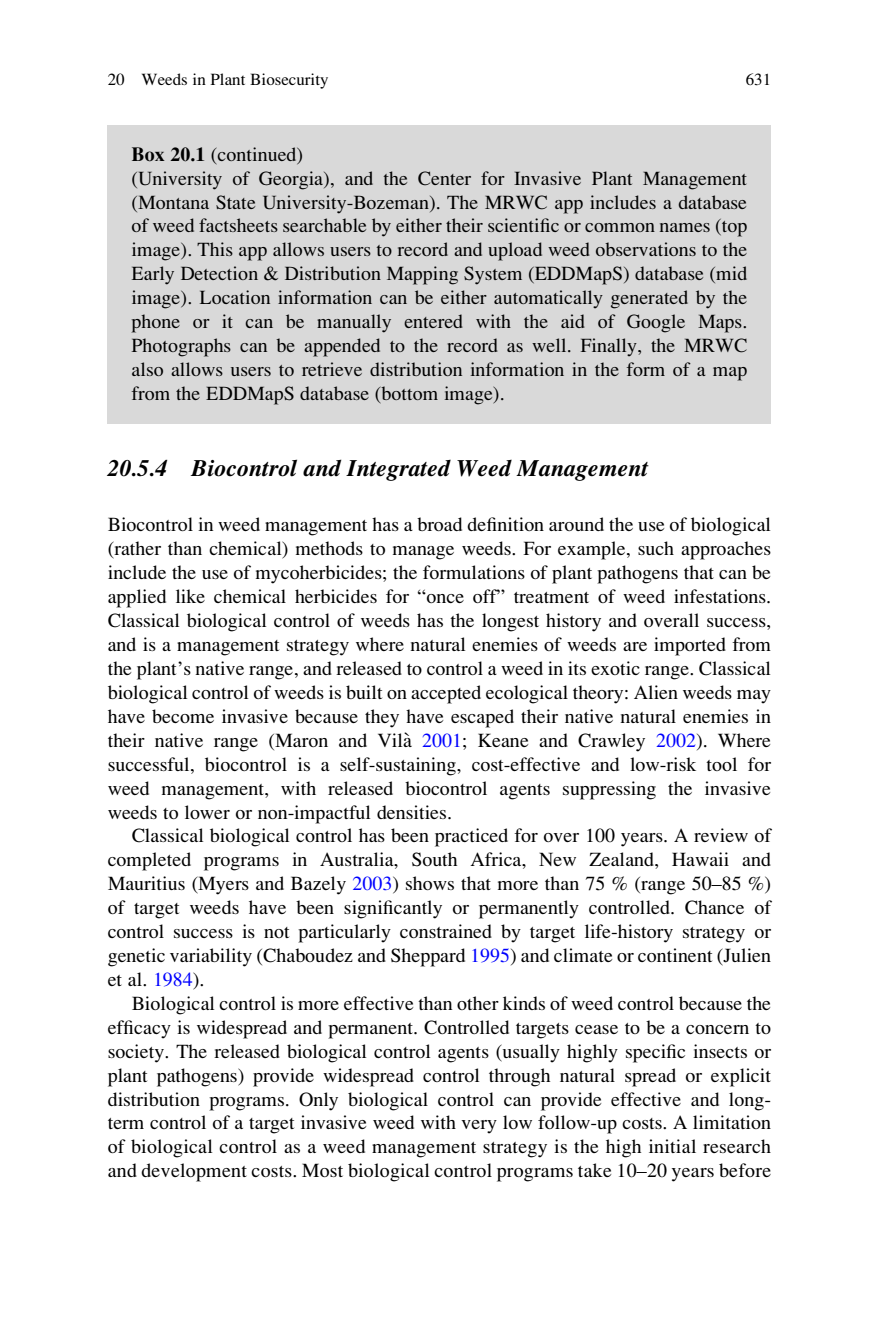
<style>
.page{position:relative;width:879px;height:1333px;background:#fff}
.page>*{position:absolute;margin:0;border:0;box-sizing:border-box;transform-origin:0 0}
.t1{font:24px "Adv P6965";color:#000}
.t2{font:20px/24px "Adv P6975";color:#000;text-align:justify}
.t3{font:17px "Adv P6975";color:#000}
.s1{font-family:"Adv P6960"}
.s2{color:#00f}
</style>
<div class="page">
<div style="left:108px;top:125px;width:663px;height:298px;background:#d9d9d9"></div>
<p class="t3" style="left:108px;top:74px;width:222px">20 Weeds in Plant Biosecurity</p>
<p class="t3" style="left:746px;top:74px;width:27px">631</p>
<p class="t2" style="left:132px;top:144px;width:617px;text-align:left"><span class="s1">Box 20.1</span> (continued)<br>(University of Georgia), and the Center for Invasive Plant Management (Montana State University-Bozeman). The MRWC app includes a database of weed factsheets searchable by either their scientific or common names (top image). This app allows users to record and upload weed observations to the Early Detection &amp; Distribution Mapping System (EDDMapS) database (mid image). Location information can be either automatically generated by the phone or it can be manually entered with the aid of Google Maps.<br>Photographs can be appended to the record as well. Finally, the MRWC also allows users to retrieve distribution information in the form of a map from the EDDMapS database (bottom image).</p>
<p class="t1" style="left:108px;top:459px;width:542px">20.5.4 Biocontrol and Integrated Weed Management</p>
<p class="t2" style="left:108px;top:514px;width:665px">Biocontrol in weed management has a broad definition around the use of biological (rather than chemical) methods to manage weeds. For example, such approaches include the use of mycoherbicides; the formulations of plant pathogens that can be applied like chemical herbicides for “once off” treatment of weed infestations.<br>Classical biological control of weeds has the longest history and overall success, and is a management strategy where natural enemies of weeds are imported from the plant’s native range, and released to control a weed in its exotic range. Classical biological control of weeds is built on accepted ecological theory: Alien weeds may have become invasive because they have escaped their native natural enemies in their native range (Maron and Vila` <span class="s2">2001</span>; Keane and Crawley <span class="s2">2002</span>). Where successful, biocontrol is a self-sustaining, cost-effective and low-risk tool for weed management, with released biocontrol agents suppressing the invasive weeds to lower or non-impactful densities.</p>
<p class="t2" style="left:108px;top:825px;width:665px;text-indent:24px">Classical biological control has been practiced for over 100 years. A review of completed programs in Australia, South Africa, New Zealand, Hawaii and Mauritius (Myers and Bazely <span class="s2">2003</span>) shows that more than 75 % (range 50–85 %) of target weeds have been significantly or permanently controlled. Chance of control success is not particularly constrained by target life-history strategy or genetic variability (Chaboudez and Sheppard <span class="s2">1995</span>) and climate or continent (Julien et al. <span class="s2">1984</span>).</p>
<p class="t2" style="left:108px;top:993px;width:665px;text-indent:24px">Biological control is more effective than other kinds of weed control because the efficacy is widespread and permanent. Controlled targets cease to be a concern to society. The released biological control agents (usually highly specific insects or plant pathogens) provide widespread control through natural spread or explicit distribution programs. Only biological control can provide effective and long&shy;term control of a target invasive weed with very low follow-up costs. A limitation of biological control as a weed management strategy is the high initial research and development costs. Most biological control programs take 10–20 years before</p>
</div>
